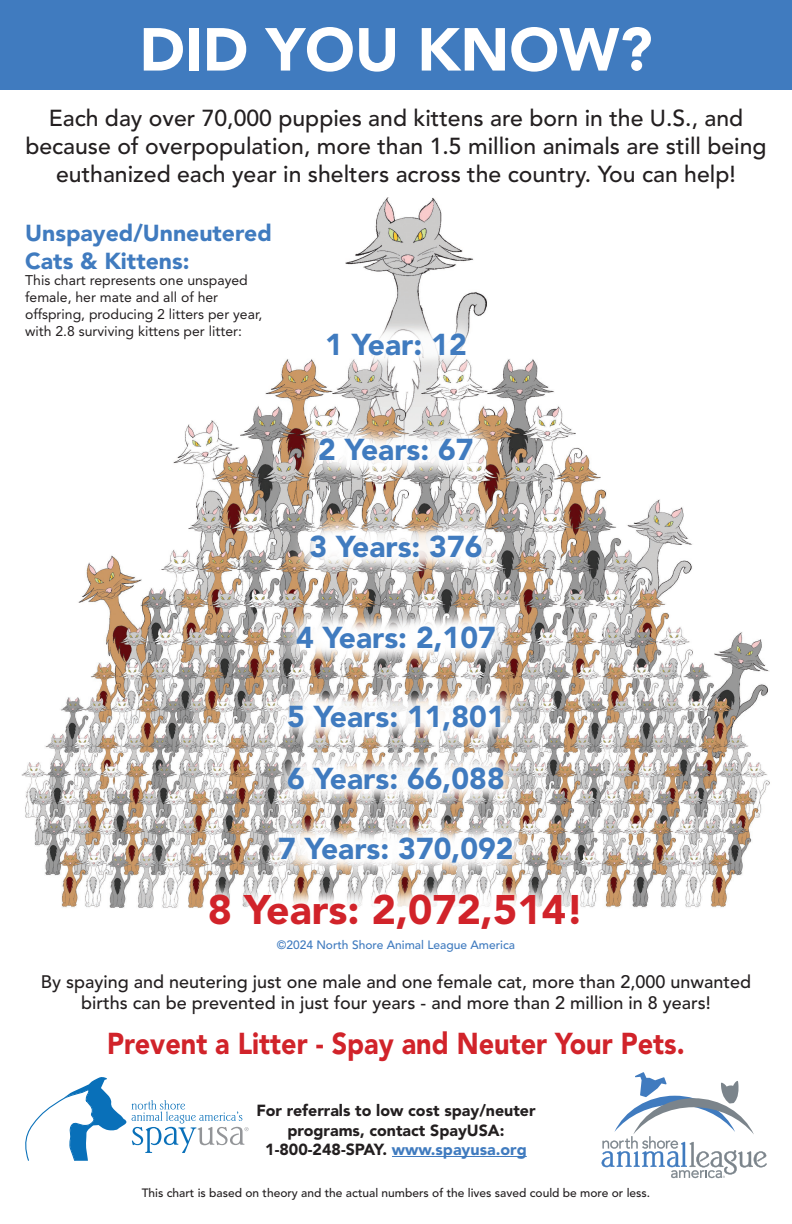
<style>
.page{position:relative;width:792px;height:1224px;background:#fff}
.page>*{position:absolute;margin:0;border:0;box-sizing:border-box;transform-origin:0 0}
.t1{font:900 60px "Avenir LT Std";color:#fff}
.t2{font:900 41px "Avenir LT Std";color:#d1232a}
.t3{font:900 30px/61.9px "Avenir LT Std";color:#407bbf}
.t4{font:900 30px "Avenir LT Std";color:#d1232a;scale:.9 1}
.t5{font:500 23px/27.6px "Avenir LT Std";color:#231f20;text-align:center}
.t6{font:900 23px/27.6px "Avenir LT Std";color:#407bbf}
.t7{font:500 18px/21.6px "Avenir LT Std";color:#231f20;text-align:center}
.t8{font:900 16px/19.2px "Avenir LT Std";color:#231f20;text-align:center}
.t9{font:14px/16.8px "Avenir LT Std";color:#231f20}
.t10{font:500 12px "Avenir LT Std";color:#231f20}
.t11{font:500 12px "Avenir LT Std";color:#407bbf}
.s1{color:#407bbf}
</style>
<div class="page">
<img style="left:0;top:89px;width:792px;height:1090px">
<div style="left:0;top:0;width:792px;height:89px;background:#407bbf"></div>
<svg style="left:307px;top:313px;width:179px;height:64px"></svg>
<svg style="left:299px;top:418px;width:194px;height:63px"></svg>
<svg style="left:290px;top:515px;width:212px;height:64px"></svg>
<svg style="left:276px;top:606px;width:239px;height:66px"></svg>
<svg style="left:268px;top:685px;width:253px;height:62px"></svg>
<svg style="left:268px;top:747px;width:256px;height:66px"></svg>
<svg style="left:259px;top:816px;width:274px;height:66px"></svg>
<svg style="left:198px;top:882px;width:393px;height:59px"></svg>
<hr style="left:392px;top:1156px;width:135px;height:1px;background:#407bbf">
<svg style="left:21px;top:1076px;width:228px;height:86px"></svg>
<svg style="left:602px;top:1072px;width:165px;height:106px"></svg>
<h1 class="t1" style="left:139px;top:13px;width:515px">DID YOU KNOW?</h1>
<p class="t5" style="left:25px;top:105px;width:743px">Each day over 70,000 puppies and kittens are born in the U.S., and because of overpopulation, more than 1.5 million animals are still being euthanized each year in shelters across the country. You can help!</p>
<p class="t6" style="left:25px;top:219px;width:248px">Unspayed/Unneutered<br>Cats &amp; Kittens:</p>
<p class="t9" style="left:25px;top:272px;width:239px">This chart represents one unspayed female, her mate and all of her offspring, producing 2 litters per year, with 2.8 surviving kittens per litter:</p>
<h3 class="t3" style="left:325px;top:314px;width:143px">1 Year: 12</h3>
<h3 class="t3" style="left:318px;top:419px;width:157px">2 Years: 67</h3>
<h3 class="t3" style="left:309px;top:516px;width:175px">3 Years: 376</h3>
<h3 class="t3" style="left:296px;top:606px;width:201px">4 Years: 2,107</h3>
<h3 class="t3" style="left:287px;top:686px;width:219px">5 Years: 11,801<br>6 Years: 66,088</h3>
<h3 class="t3" style="left:278px;top:817px;width:237px">7 Years: 370,092</h3>
<h2 class="t2" style="left:208px;top:884px;width:378px">8 Years: 2,072,514!</h2>
<p class="t11" style="left:277px;top:938px;width:240px">©2024 North Shore Animal League America</p>
<p class="t7" style="left:41px;top:971px;width:712px">By spaying and neutering just one male and one female cat, more than 2,000 unwanted births can be prevented in just four years - and more than 2 million in 8 years!</p>
<h3 class="t4" style="left:107px;top:1025px;width:643px">Prevent a Litter - Spay and Neuter Your Pets.</h3>
<p class="t8" style="left:256px;top:1101px;width:281px">For referrals to low cost spay/neuter programs, contact SpayUSA:<br>1-800-248-SPAY. <span class="s1">www.spayusa.org</span></p>
<p class="t10" style="left:142px;top:1186px;width:510px">This chart is based on theory and the actual numbers of the lives saved could be more or less.</p>
</div>
